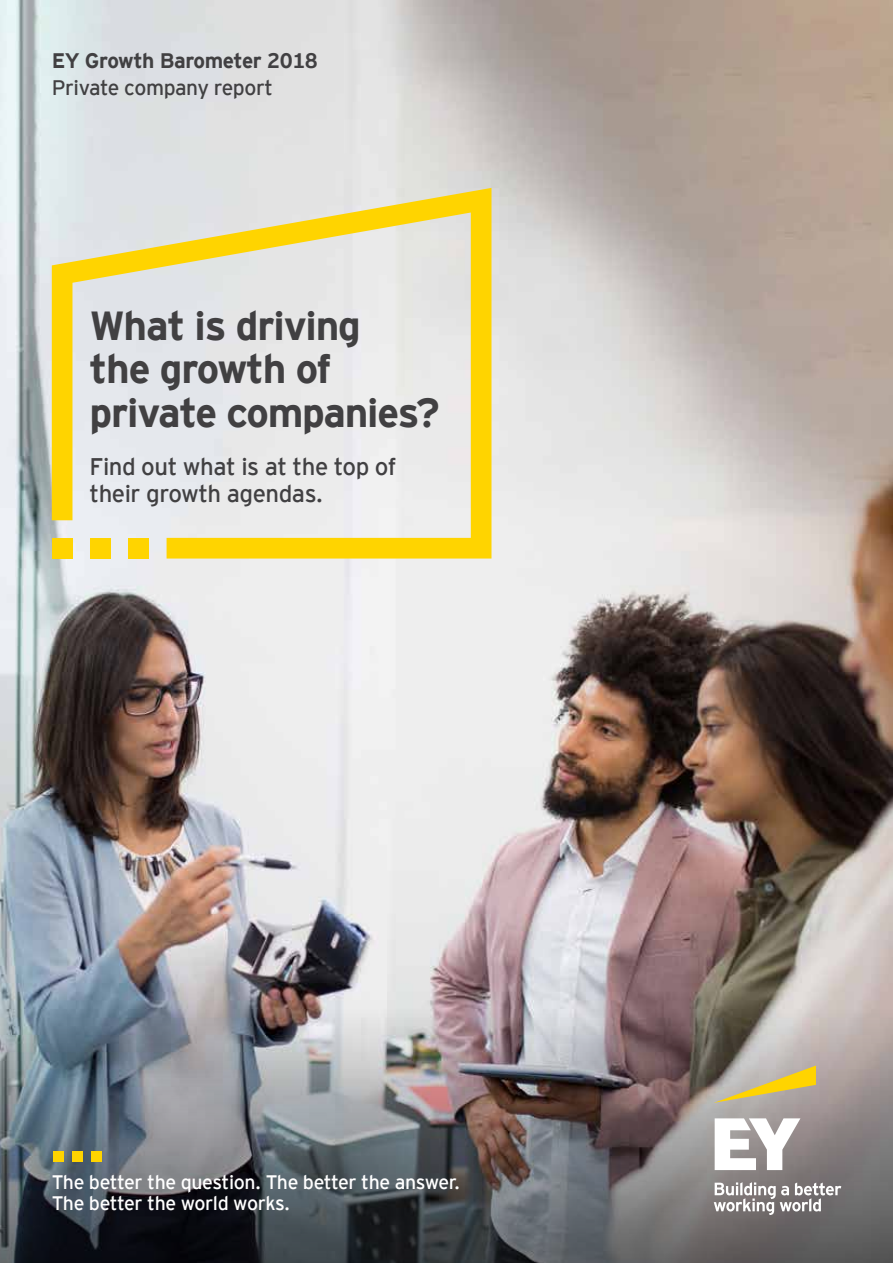
<style>
.page{position:relative;width:893px;height:1263px;background:#fff}
.page>*{position:absolute;margin:0;border:0;box-sizing:border-box;transform-origin:0 0}
.t1{font:700 40.5px/43.5px "EY Interstate";letter-spacing:-.03em;color:#414042}
.t2{font:24px/27px "EY Interstate";letter-spacing:-.02em;color:#414042}
.t3{font:700 21px "EY Interstate";letter-spacing:-.02em;color:#414042}
.t4{font:21px "EY Interstate";letter-spacing:-.02em;color:#414042}
.t5{font:19.5px/21px "EY Interstate";letter-spacing:-.02em;color:#fff}
</style>
<div class="page">
<img style="left:0;top:0;width:893px;height:978px">
<img style="left:0;top:978px;width:893px;height:285px">
<div style="left:53px;top:1152px;width:11px;height:10px;background:#ffd400"></div>
<div style="left:72px;top:1152px;width:11px;height:10px;background:#ffd400"></div>
<div style="left:91px;top:1152px;width:11px;height:10px;background:#ffd400"></div>
<svg style="left:714px;top:1065px;width:102px;height:38px;background:#c3b57e"></svg>
<svg style="left:714px;top:1118px;width:127px;height:97px"></svg>
<svg style="left:52px;top:188px;width:439px;height:370px;background:#eae4c1"></svg>
<div style="left:128px;top:538px;width:21px;height:20px;background:#ffd400"></div>
<p class="t3" style="left:52px;top:46px;width:268px">EY Growth Barometer 2018</p>
<p class="t4" style="left:52px;top:73px;width:223px">Private company report</p>
<h1 class="t1" style="left:90px;top:301px;width:352px">What is driving<br>the growth of private companies?</h1>
<p class="t2" style="left:90px;top:452px;width:308px">Find out what is at the top of their growth agendas.</p>
<p class="t5" style="left:52px;top:1170px;width:410px">The better the question. The better the answer.<br>The better the world works.</p>
</div>
